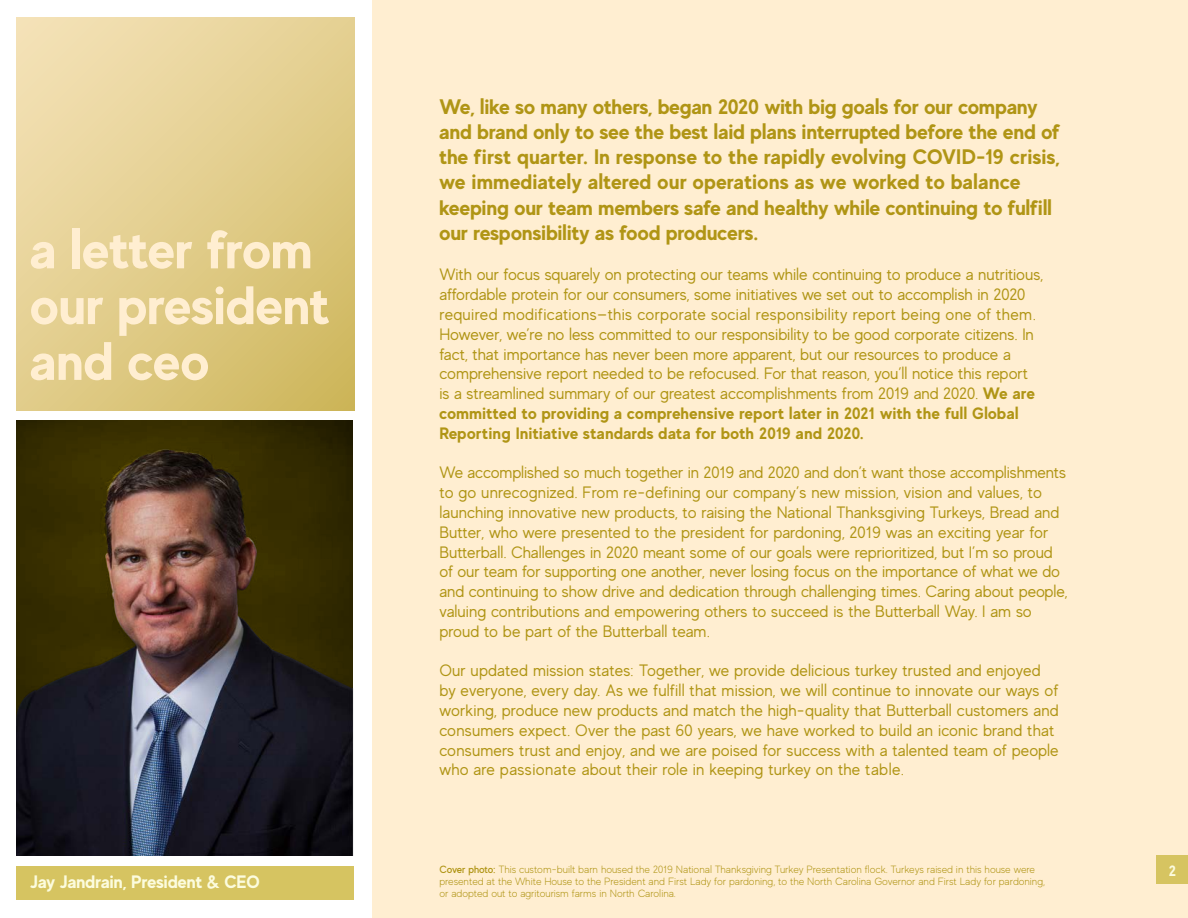
<style>
.page{position:relative;width:1188px;height:918px;background:#fff}
.page>*{position:absolute;margin:0;border:0;box-sizing:border-box;transform-origin:0 0}
.t1{font:700 54px/55.8px "MADE Evolve Sans";color:#ffeed1}
.t2{font:700 21px/25.2px "MADE Evolve Sans";color:#b09515}
.t3{font:700 18px "MADE Evolve Sans";color:#fcfcde}
.t4{font:16.5px/19.8px "MADE Evolve Sans";color:#b09515}
.t5{font:700 15px "MADE Evolve Sans";color:#fcfcde}
.t6{font:300 10.5px/12px "MADE Evolve Sans";letter-spacing:-.01em;color:#b09515}
.s1{font-weight:700}
.s2{font-weight:500}
</style>
<div class="page">
<svg style="left:16px;top:18px;width:338px;height:392px;background:#e2cd8d"></svg>
<div style="left:372px;top:0;width:816px;height:918px;background:#ffeed1"></div>
<div style="left:17px;top:866px;width:337px;height:33px;background:#d6c461"></div>
<div style="left:1156px;top:855px;width:32px;height:29px;background:#d6c461"></div>
<div style="left:17px;top:418px;width:336px;height:437px;background:linear-gradient(to right,#392f00,#2b2400)"></div>
<img style="left:17px;top:439px;width:337px;height:416px">
<p class="t1" style="left:30px;top:220px;width:301px">a letter from our president and ceo</p>
<p class="t3" style="left:30px;top:871px;width:231px">Jay Jandrain, President &amp; CEO</p>
<p class="t2" style="left:439px;top:93px;width:622px">We, like so many others, began 2020 with big goals for our company and brand only to see the best laid plans interrupted before the end of the first quarter. In response to the rapidly evolving COVID-19 crisis, we immediately altered our operations as we worked to balance keeping our team members safe and healthy while continuing to fulfill our responsibility as food producers.</p>
<p class="t4" style="left:439px;top:264px;width:605px">With our focus squarely on protecting our teams while continuing to produce a nutritious, affordable protein for our consumers, some initiatives we set out to accomplish in 2020 required modifications—this corporate social responsibility report being one of them.<br>However, we’re no less committed to our responsibility to be good corporate citizens. In fact, that importance has never been more apparent, but our resources to produce a comprehensive report needed to be refocused. For that reason, you’ll notice this report<br>is a streamlined summary of our greatest accomplishments from 2019 and 2020. <span class="s1">We are committed to providing a comprehensive report later in 2021 with the full Global Reporting Initiative standards data for both 2019 and 2020.</span></p>
<p class="t4" style="left:439px;top:462px;width:630px">We accomplished so much together in 2019 and 2020 and don’t want those accomplishments to go unrecognized. From re-defining our company’s new mission, vision and values, to launching innovative new products, to raising the National Thanksgiving Turkeys, Bread and Butter, who were presented to the president for pardoning, 2019 was an exciting year for Butterball. Challenges in 2020 meant some of our goals were reprioritized, but I’m so proud of our team for supporting one another, never losing focus on the importance of what we do and continuing to show drive and dedication through challenging times. Caring about people, valuing contributions and empowering others to succeed is the Butterball Way. I am so proud to be part of the Butterball team.</p>
<p class="t4" style="left:439px;top:660px;width:621px">Our updated mission states: Together, we provide delicious turkey trusted and enjoyed by everyone, every day. As we fulfill that mission, we will continue to innovate our ways of working, produce new products and match the high-quality that Butterball customers and consumers expect. Over the past 60 years, we have worked to build an iconic brand that consumers trust and enjoy, and we are poised for success with a talented team of people who are passionate about their role in keeping turkey on the table.</p>
<p class="t6" style="left:439px;top:863px;width:597px"><span class="s2">Cover photo:</span> This custom-built barn housed the 2019 National Thanksgiving Turkey Presentation flock. Turkeys raised in this house were</p>
<p class="t5" style="left:1169px;top:861px;width:9px">2</p>
<p class="t6" style="left:439px;top:875px;width:607px">presented at the White House to the President and First Lady for pardoning, to the North Carolina Governor and First Lady for pardoning, or adopted out to agritourism farms in North Carolina.</p>
</div>
